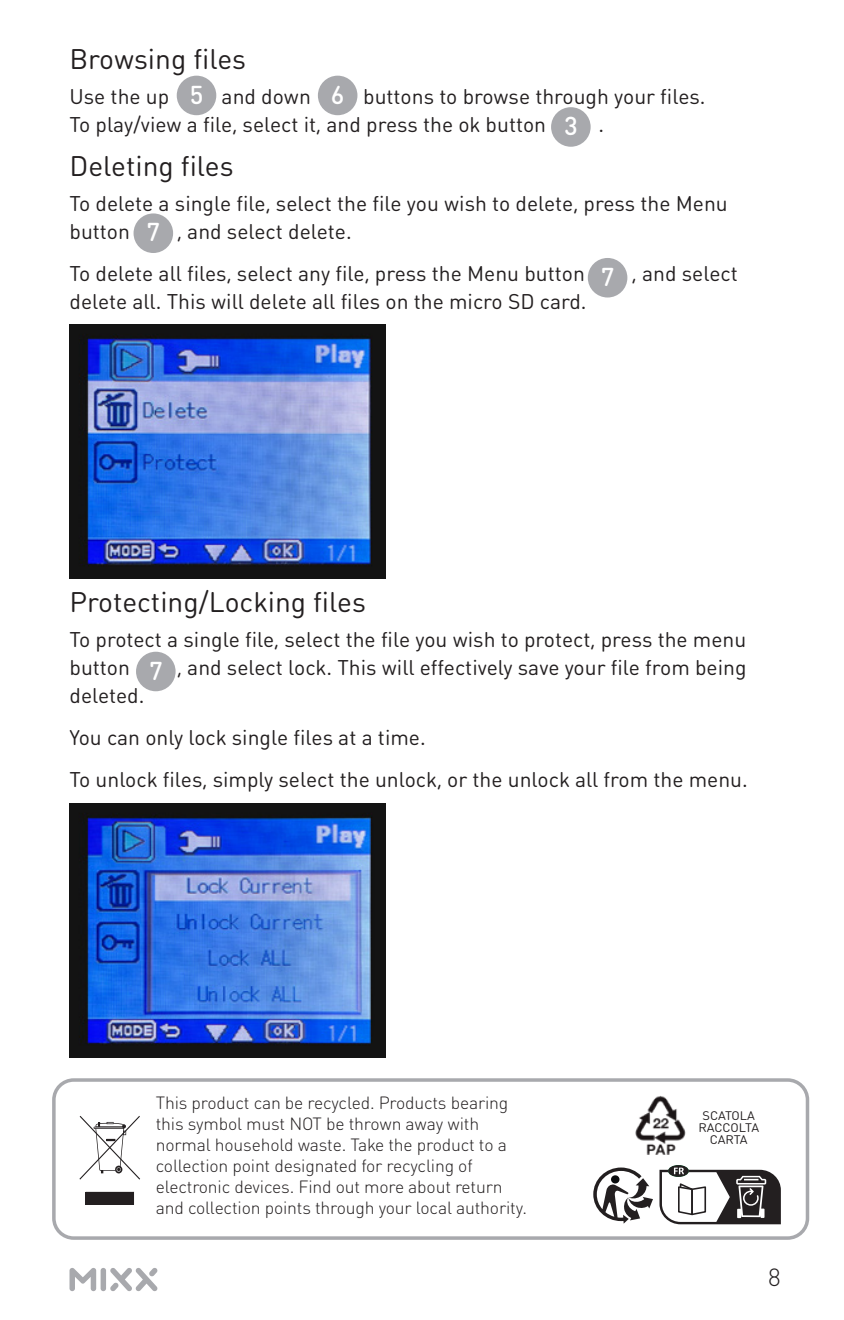
<style>
.page{position:relative;width:844px;height:1320px;background:#fff}
.page>*{position:absolute;margin:0;border:0;box-sizing:border-box;transform-origin:0 0}
.t1{font:28px "DIN Round Pro";color:#231f20}
.t2{font:500 25.55px "DIN Round Pro";color:#fff}
.t3{font:300 24.5px "DIN Round Pro";color:#231f20}
.t4{font:21px/28px "DIN Round Pro";color:#231f20}
.t5{font:300 17.5px/21px "DIN Round Pro";letter-spacing:-.01em;color:#231f20}
.t6{font:12.25px "DIN Round Pro";letter-spacing:-.01em;color:#231f20;scale:1.04 1}
</style>
<div class="page">
<div style="left:177px;top:76px;width:39px;height:39px;background:#a8a9ad;border-radius:50%"></div>
<div style="left:318px;top:76px;width:39px;height:39px;background:#a8a9ad;border-radius:50%"></div>
<div style="left:551px;top:107px;width:39px;height:40px;background:#a8a9ad;border-radius:50%"></div>
<div style="left:133px;top:213px;width:40px;height:40px;background:#a8a9ad;border-radius:50%"></div>
<div style="left:587px;top:258px;width:40px;height:39px;background:#a8a9ad;border-radius:50%"></div>
<div style="left:136px;top:651px;width:39px;height:40px;background:#a8a9ad;border-radius:50%"></div>
<img style="left:69px;top:325px;width:316px;height:254px">
<img style="left:69px;top:803px;width:316px;height:254px">
<svg style="left:69px;top:1268px;width:89px;height:23px"></svg>
<img style="left:635px;top:1096px;width:51px;height:58px">
<svg style="left:593px;top:1167px;width:59px;height:56px"></svg>
<svg style="left:668px;top:1165px;width:20px;height:11px"></svg>
<svg style="left:659px;top:1167px;width:121px;height:57px"></svg>
<svg style="left:86px;top:1191px;width:48px;height:13px"></svg>
<svg style="left:79px;top:1116px;width:61px;height:63px"></svg>
<div style="left:52px;top:1078px;width:757px;height:161px;border:4px solid #a8a9ad;border-radius:20px"></div>
<p class="t1" style="left:69px;top:40px;width:178px">Browsing files</p>
<p class="t4" style="left:69px;top:81px;width:101px">Use the up</p>
<p class="t4" style="left:221px;top:81px;width:91px">and down</p>
<p class="t2" style="left:190px;top:77px;width:15px">5</p>
<p class="t2" style="left:331px;top:77px;width:15px">6</p>
<p class="t4" style="left:69px;top:81px;width:637px;text-indent:293px">buttons to browse through your files.<br>To play/view a file, select it, and press the ok button</p>
<p class="t2" style="left:564px;top:108px;width:15px">3</p>
<p class="t4" style="left:598px;top:109px;width:7px">.</p>
<p class="t1" style="left:69px;top:147px;width:166px">Deleting files</p>
<p class="t4" style="left:69px;top:188px;width:659px">To delete a single file, select the file you wish to delete, press the Menu button</p>
<p class="t2" style="left:146px;top:215px;width:15px">7</p>
<p class="t4" style="left:177px;top:216px;width:176px">, and select delete.</p>
<p class="t4" style="left:69px;top:258px;width:516px">To delete all files, select any file, press the Menu button</p>
<p class="t4" style="left:631px;top:258px;width:107px">, and select</p>
<p class="t4" style="left:69px;top:286px;width:518px">delete all. This will delete all files on the micro SD card.</p>
<p class="t2" style="left:600px;top:259px;width:15px">7</p>
<p class="t1" style="left:69px;top:583px;width:298px">Protecting/Locking files</p>
<p class="t4" style="left:69px;top:625px;width:678px">To protect a single file, select the file you wish to protect, press the menu button</p>
<p class="t4" style="left:177px;top:653px;width:570px">, and select lock. This will effectively save your file from being</p>
<p class="t2" style="left:149px;top:653px;width:15px">7</p>
<p class="t4" style="left:69px;top:681px;width:76px">deleted.</p>
<p class="t4" style="left:69px;top:723px;width:357px">You can only lock single files at a time.</p>
<p class="t4" style="left:69px;top:765px;width:679px">To unlock files, simply select the unlock, or the unlock all from the menu.</p>
<p class="t5" style="left:156px;top:1091px;width:354px">This product can be recycled. Products bearing this symbol must NOT be thrown away with normal household waste. Take the product to a collection point designated for recycling of</p>
<p class="t5" style="left:156px;top:1175px;width:372px">electronic devices. Find out more about return and collection points through your local authority.</p>
<p class="t6" style="left:702px;top:1107px;width:52px">SCATOLA</p>
<p class="t6" style="left:698px;top:1119px;width:60px">RACCOLTA</p>
<p class="t6" style="left:709px;top:1131px;width:38px">CARTA</p>
<p class="t3" style="left:768px;top:1261px;width:14px">8</p>
</div>
